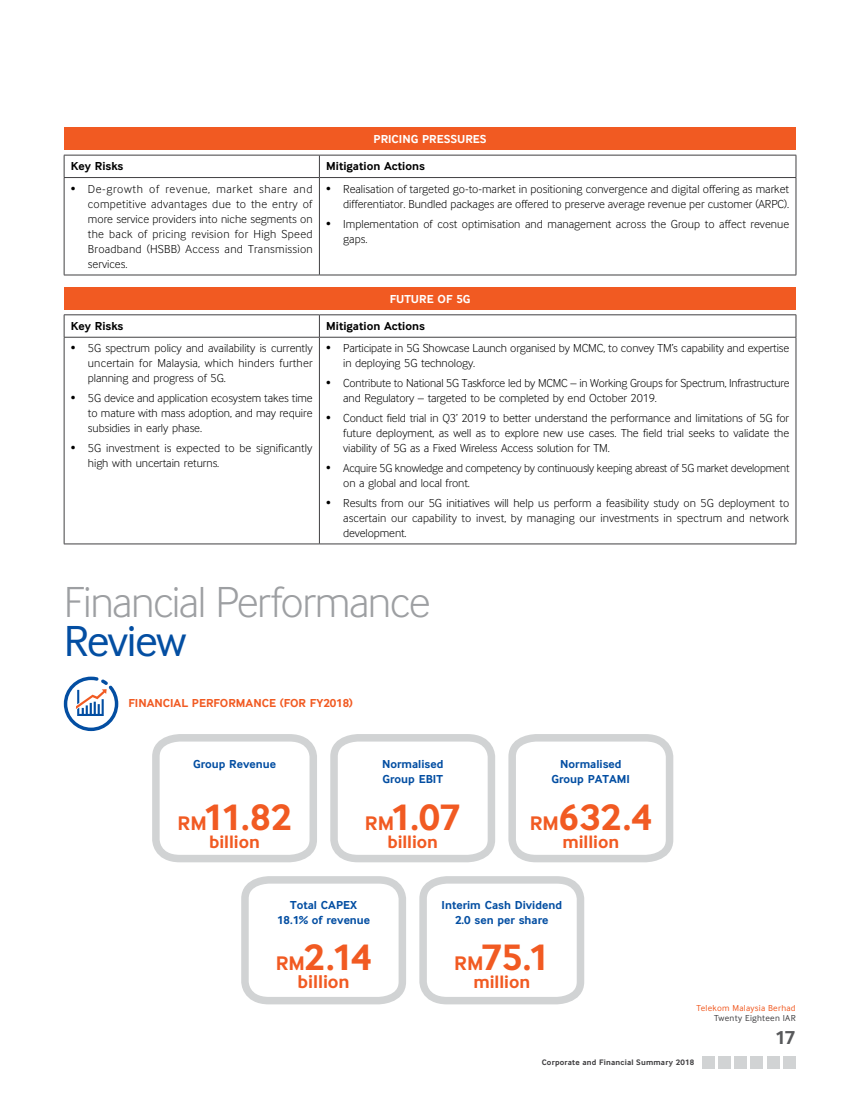
<style>
.page{position:relative;width:851px;height:1106px;background:#fff}
.page>*{position:absolute;margin:0;border:0;box-sizing:border-box;transform-origin:0 0}
.t1{font:300 45px "Inter Face";letter-spacing:-.035em;color:#9d9fa2}
.t2{font:45px "Inter Face";letter-spacing:-.035em;color:#034ea2}
.t3{font:700 38.4px "Inter Face";letter-spacing:-.005em;color:#f15a22}
.t4{font:700 19.5px "Inter Face";color:#58595b}
.t5{font:700 19.2px "Inter Face";color:#f15a22}
.t6{font:700 18.6px "Inter Face";color:#f15a22}
.t7{font:300 12px/15px "Inter Face";letter-spacing:-.005em;color:#000;text-align:justify}
.t8{font:700 12px/15px "Inter Face";color:#034ea2;text-align:center}
.t9{font:700 12px "Inter Face";color:#000}
.t10{font:700 12px "Inter Face";color:#f15a22}
.t11{font:700 12px "Inter Face";color:#fff}
.t12{font:9px "Inter Face";letter-spacing:.03em;color:#f15a22}
.t13{font:9px "Inter Face";letter-spacing:.03em;color:#414042}
.t14{font:700 8.25px "Inter Face";letter-spacing:.025em;color:#414042}
.s1{font-size:20.4px}
</style>
<div class="page">
<div style="left:64px;top:128px;width:731px;height:22px;background:#f15a22"></div>
<hr style="left:64px;top:155px;width:255px;height:1px;background:#414042">
<svg style="left:64px;top:155px;width:1px;height:22px"></svg>
<hr style="left:319px;top:155px;width:477px;height:1px;background:#414042">
<svg style="left:319px;top:155px;width:1px;height:22px"></svg>
<svg style="left:795px;top:155px;width:1px;height:22px"></svg>
<hr style="left:64px;top:177px;width:255px;height:1px;background:#414042">
<hr style="left:64px;top:178px;width:1px;height:97px;background:#414042">
<hr style="left:319px;top:177px;width:477px;height:1px;background:#414042">
<hr style="left:319px;top:178px;width:1px;height:97px;background:#414042">
<hr style="left:795px;top:178px;width:1px;height:97px;background:#414042">
<hr style="left:64px;top:275px;width:255px;height:1px;background:#414042">
<hr style="left:319px;top:275px;width:477px;height:1px;background:#414042">
<div style="left:64px;top:287px;width:731px;height:23px;background:#f15a22"></div>
<hr style="left:64px;top:314px;width:255px;height:1px;background:#414042">
<svg style="left:64px;top:315px;width:1px;height:22px"></svg>
<hr style="left:319px;top:314px;width:477px;height:1px;background:#414042">
<svg style="left:319px;top:315px;width:1px;height:22px"></svg>
<svg style="left:795px;top:315px;width:1px;height:22px"></svg>
<hr style="left:64px;top:337px;width:255px;height:1px;background:#414042">
<hr style="left:64px;top:337px;width:1px;height:206px;background:#414042">
<hr style="left:319px;top:337px;width:477px;height:1px;background:#414042">
<hr style="left:319px;top:337px;width:1px;height:206px;background:#414042">
<hr style="left:795px;top:337px;width:1px;height:206px;background:#414042">
<hr style="left:64px;top:543px;width:255px;height:1px;background:#414042">
<hr style="left:319px;top:543px;width:477px;height:1px;background:#414042">
<svg style="left:152px;top:734px;width:522px;height:129px"></svg>
<svg style="left:241px;top:876px;width:344px;height:129px"></svg>
<svg style="left:64px;top:676px;width:54px;height:55px"></svg>
<div style="left:718px;top:1056px;width:12px;height:12px;background:#d1d3d4"></div>
<div style="left:734px;top:1056px;width:13px;height:12px;background:#d1d3d4"></div>
<div style="left:750px;top:1056px;width:13px;height:12px;background:#d1d3d4"></div>
<div style="left:766px;top:1056px;width:13px;height:12px;background:#d1d3d4"></div>
<div style="left:782px;top:1056px;width:13px;height:12px;background:#d1d3d4"></div>
<div style="left:701px;top:1056px;width:13px;height:12px;background:#d1d3d4"></div>
<p class="t11" style="left:373px;top:132px;width:114px">PRICING PRESSURES</p>
<p class="t9" style="left:71px;top:159px;width:54px">Key Risks</p>
<p class="t9" style="left:326px;top:159px;width:100px">Mitigation Actions</p>
<p class="t7" style="left:88px;top:181px;width:226px;text-indent:-17px">• De-growth of revenue, market share and competitive advantages due to the entry of more service providers into niche segments on the back of pricing revision for High Speed Broadband (HSBB) Access and Transmission services.</p>
<p class="t7" style="left:326px;top:181px;width:464px;text-align:right">• Realisation of targeted go-to-market in positioning convergence and digital offering as market differentiator. Bundled packages are offered to preserve average revenue per customer (ARPC).</p>
<p class="t7" style="left:343px;top:216px;width:447px;text-indent:-17px">• Implementation of cost optimisation and management across the Group to affect revenue gaps.</p>
<p class="t11" style="left:389px;top:291px;width:82px">FUTURE OF 5G</p>
<p class="t9" style="left:71px;top:319px;width:54px">Key Risks</p>
<p class="t9" style="left:326px;top:319px;width:100px">Mitigation Actions</p>
<p class="t7" style="left:88px;top:341px;width:226px;text-indent:-17px">• 5G spectrum policy and availability is currently uncertain for Malaysia, which hinders further planning and progress of 5G.</p>
<p class="t7" style="left:88px;top:391px;width:226px;text-indent:-17px">• 5G device and application ecosystem takes time to mature with mass adoption, and may require subsidies in early phase.</p>
<p class="t7" style="left:88px;top:440px;width:226px;text-indent:-17px">• 5G investment is expected to be significantly high with uncertain returns.</p>
<p class="t7" style="left:343px;top:341px;width:447px;text-indent:-17px">• Participate in 5G Showcase Launch organised by MCMC, to convey TM’s capability and expertise in deploying 5G technology.</p>
<p class="t7" style="left:343px;top:376px;width:448px;text-indent:-17px">• Contribute to National 5G Taskforce led by MCMC – in Working Groups for Spectrum, Infrastructure and Regulatory – targeted to be completed by end October 2019.</p>
<p class="t7" style="left:343px;top:410px;width:447px;text-indent:-17px">• Conduct field trial in Q3’ 2019 to better understand the performance and limitations of 5G for future deployment, as well as to explore new use cases. The field trial seeks to validate the viability of 5G as a Fixed Wireless Access solution for TM.</p>
<p class="t7" style="left:343px;top:460px;width:448px;text-indent:-17px">• Acquire 5G knowledge and competency by continuously keeping abreast of 5G market development on a global and local front.</p>
<p class="t7" style="left:343px;top:495px;width:447px;text-indent:-17px">• Results from our 5G initiatives will help us perform a feasibility study on 5G deployment to ascertain our capability to invest, by managing our investments in spectrum and network development.</p>
<h1 class="t1" style="left:64px;top:576px;width:368px">Financial Performance</h1>
<h1 class="t2" style="left:64px;top:615px;width:124px">Review</h1>
<p class="t10" style="left:128px;top:696px;width:226px">FINANCIAL PERFORMANCE (FOR FY2018)</p>
<p class="t8" style="left:193px;top:756px;width:84px">Group Revenue</p>
<h2 class="t3" style="left:177px;top:795px;width:116px"><span class="s1">RM</span>11.82</h2>
<h3 class="t6" style="left:209px;top:830px;width:52px">billion</h3>
<p class="t8" style="left:382px;top:756px;width:63px;text-align:left">Normalised<br>Group EBIT</p>
<h2 class="t3" style="left:365px;top:795px;width:97px"><span class="s1">RM</span>1.07</h2>
<h3 class="t6" style="left:387px;top:830px;width:52px">billion</h3>
<p class="t8" style="left:551px;top:756px;width:80px">Normalised<br>Group PATAMI</p>
<h2 class="t3" style="left:529px;top:795px;width:124px"><span class="s1">RM</span>632.4</h2>
<h3 class="t6" style="left:562px;top:830px;width:58px">million</h3>
<p class="t8" style="left:277px;top:897px;width:95px">Total CAPEX<br>18.1% of revenue</p>
<h2 class="t3" style="left:275px;top:935px;width:97px"><span class="s1">RM</span>2.14</h2>
<h3 class="t5" style="left:297px;top:970px;width:54px">billion</h3>
<p class="t8" style="left:441px;top:897px;width:122px">Interim Cash Dividend<br>2.0 sen per share</p>
<h2 class="t3" style="left:454px;top:935px;width:96px"><span class="s1">RM</span>75.1</h2>
<h3 class="t6" style="left:473px;top:971px;width:58px">million</h3>
<p class="t12" style="left:696px;top:1003px;width:101px">Telekom Malaysia Berhad</p>
<p class="t13" style="left:714px;top:1012px;width:83px">Twenty Eighteen IAR</p>
<h3 class="t4" style="left:775px;top:1026px;width:22px">17</h3>
<p class="t14" style="left:541px;top:1057px;width:154px">Corporate and Financial Summary 2018</p>
</div>
